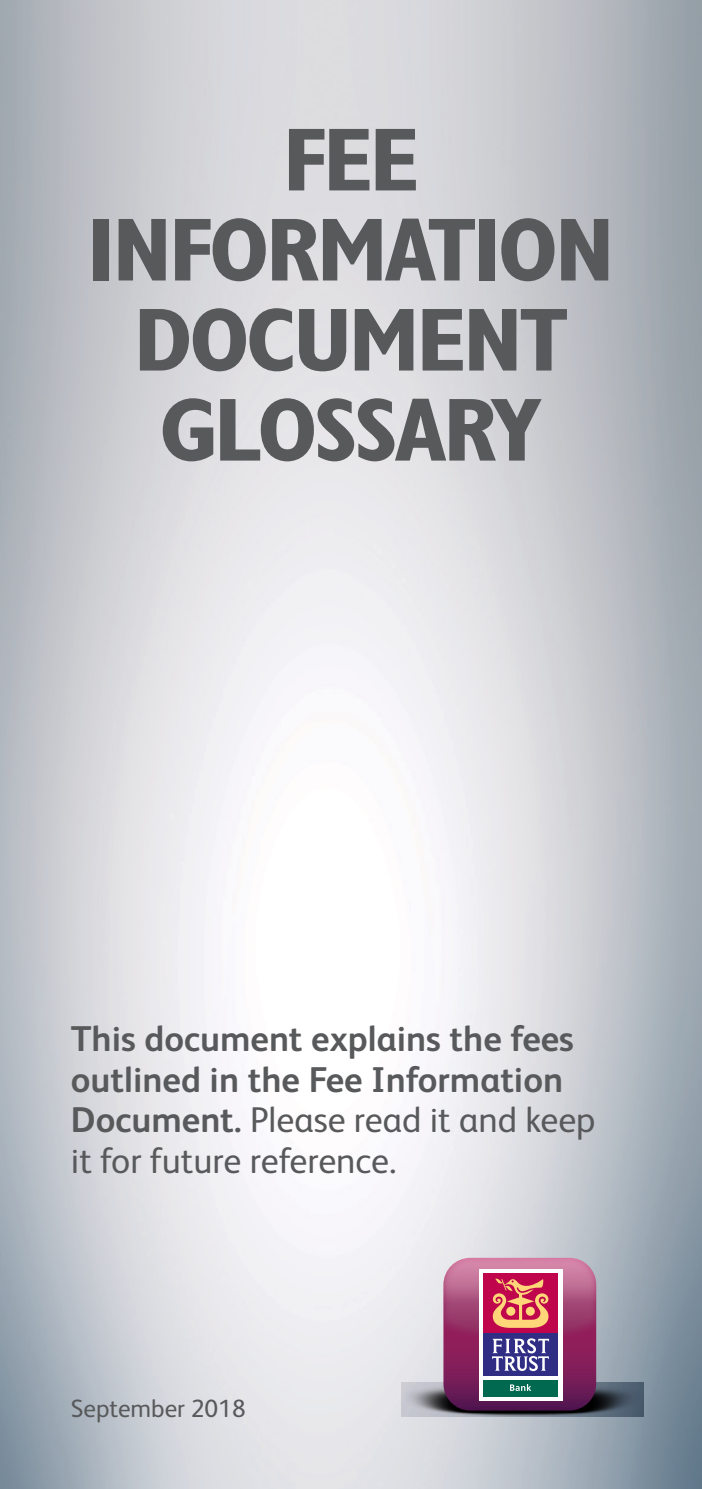
<style>
.page{position:relative;width:702px;height:1489px;background:#fff}
.page>*{position:absolute;margin:0;border:0;box-sizing:border-box;transform-origin:0 0}
.t1{font:700 condensed 90px/90px "Gill Sans";letter-spacing:-.04em;color:#58595b;text-align:center;scale:1.1 1}
.t2{font:700 35.75px/40.5px "FS Albert";color:#58595b}
.t3{font:25px "FS Albert";color:#58595b}
.s1{font-weight:400}
</style>
<div class="page">
<img style="left:0;top:0;width:702px;height:1488px">
<svg style="left:401px;top:1257px;width:242px;height:159px"></svg>
<p class="t1" style="left:282px;top:115px;width:126px">FEE</p>
<p class="t1" style="left:87px;top:205px;width:481px">INFORMATION<br>DOCUMENT</p>
<p class="t1" style="left:159px;top:385px;width:350px">GLOSSARY</p>
<p class="t2" style="left:71px;top:1017px;width:526px">This document explains the fees outlined in the Fee Information<br>Document. <span class="s1">Please read it and keep it for future reference.</span></p>
<p class="t3" style="left:71px;top:1391px;width:176px">September 2018</p>
</div>
